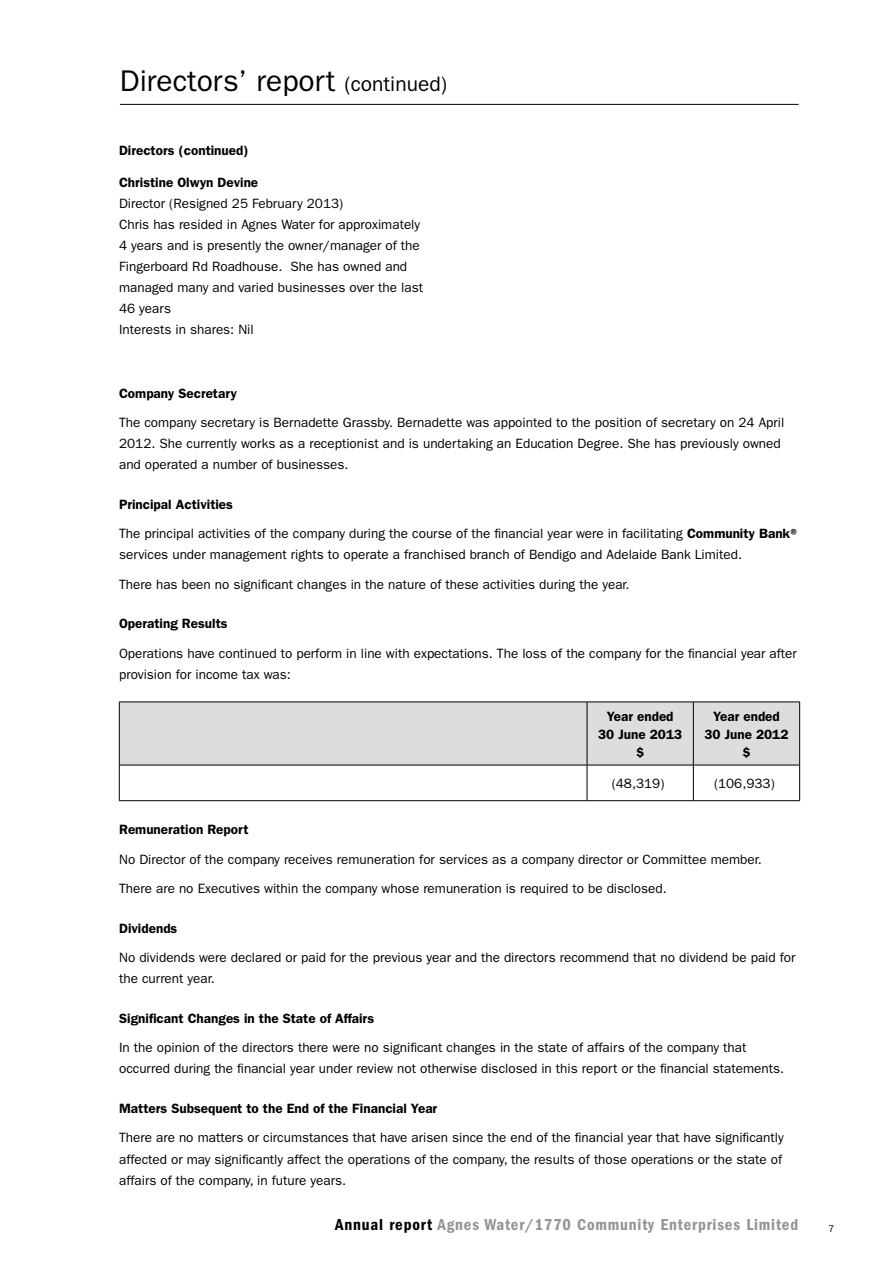
<style>
.page{position:relative;width:893px;height:1263px;background:#fff}
.page>*{position:absolute;margin:0;border:0;box-sizing:border-box;transform-origin:0 0}
.t1{font:30px "Franklin Gothic";color:#000}
.t2{font:600 condensed 16.5px "Franklin Gothic";letter-spacing:.05em;color:#939598}
.t3{font:13.5px/21px "Franklin Gothic";color:#000}
.t4{font:600 13.5px/18px "Franklin Gothic";color:#000;text-align:center}
.t5{font:9.75px "Franklin Gothic";color:#000}
.s1{font-size:21px}
.s2{font-weight:600}
.s3{color:#000}
</style>
<div class="page">
<div style="left:120px;top:703px;width:679px;height:62px;background:#dcddde"></div>
<hr style="left:119px;top:702px;width:468px;height:1px;background:#000">
<hr style="left:119px;top:702px;width:1px;height:63px;background:#000">
<hr style="left:587px;top:702px;width:106px;height:1px;background:#000">
<hr style="left:587px;top:702px;width:1px;height:63px;background:#000">
<hr style="left:693px;top:702px;width:107px;height:1px;background:#000">
<hr style="left:693px;top:702px;width:1px;height:63px;background:#000">
<hr style="left:799px;top:702px;width:1px;height:63px;background:#000">
<hr style="left:119px;top:765px;width:468px;height:1px;background:#000">
<hr style="left:119px;top:765px;width:1px;height:35px;background:#000">
<hr style="left:587px;top:765px;width:106px;height:1px;background:#000">
<hr style="left:587px;top:765px;width:1px;height:35px;background:#000">
<hr style="left:693px;top:765px;width:107px;height:1px;background:#000">
<hr style="left:693px;top:765px;width:1px;height:35px;background:#000">
<hr style="left:799px;top:765px;width:1px;height:35px;background:#000">
<hr style="left:119px;top:800px;width:468px;height:1px;background:#000">
<hr style="left:587px;top:800px;width:106px;height:1px;background:#000">
<hr style="left:693px;top:800px;width:107px;height:1px;background:#000">
<hr style="left:120px;top:104px;width:678px;height:1px;background:#000">
<h1 class="t1" style="left:120px;top:64px;width:329px">Directors’ report <span class="s1">(continued)</span></h1>
<p class="t4" style="left:119px;top:141px;width:131px">Directors (continued)</p>
<p class="t4" style="left:119px;top:174px;width:141px">Christine Olwyn Devine</p>
<p class="t3" style="left:119px;top:193px;width:306px">Director (Resigned 25 February 2013)<br>Chris has resided in Agnes Water for approximately 4 years and is presently the owner/manager of the Fingerboard Rd Roadhouse. She has owned and managed many and varied businesses over the last 46 years<br>Interests in shares: Nil</p>
<p class="t4" style="left:119px;top:384px;width:120px">Company Secretary</p>
<p class="t3" style="left:119px;top:412px;width:667px">The company secretary is Bernadette Grassby. Bernadette was appointed to the position of secretary on 24 April<br>2012. She currently works as a receptionist and is undertaking an Education Degree. She has previously owned and operated a number of businesses.</p>
<p class="t3" style="left:119px;top:489px;width:683px;line-height:29.5px"><span class="s2">Principal Activities<br></span>The principal activities of the company during the course of the financial year were in facilitating <span class="s2">Community Bank®</span></p>
<p class="t3" style="left:119px;top:540px;width:625px;line-height:29.5px">services under management rights to operate a franchised branch of Bendigo and Adelaide Bank Limited.<br>There has been no significant changes in the nature of these activities during the year.</p>
<p class="t4" style="left:119px;top:615px;width:110px">Operating Results</p>
<p class="t3" style="left:119px;top:643px;width:679px">Operations have continued to perform in line with expectations. The loss of the company for the financial year after provision for income tax was:</p>
<p class="t4" style="left:598px;top:707px;width:85px">Year ended<br>30 June 2013 $</p>
<p class="t4" style="left:704px;top:707px;width:85px">Year ended<br>30 June 2012 $</p>
<p class="t3" style="left:612px;top:773px;width:54px">(48,319)</p>
<p class="t3" style="left:714px;top:773px;width:62px">(106,933)</p>
<p class="t4" style="left:119px;top:821px;width:131px">Remuneration Report</p>
<p class="t3" style="left:119px;top:845px;width:644px;line-height:29.5px">No Director of the company receives remuneration for services as a company director or Committee member.<br>There are no Executives within the company whose remuneration is required to be disclosed.</p>
<p class="t4" style="left:119px;top:919px;width:60px">Dividends</p>
<p class="t3" style="left:119px;top:947px;width:678px">No dividends were declared or paid for the previous year and the directors recommend that no dividend be paid for the current year.</p>
<p class="t4" style="left:119px;top:1009px;width:257px">Significant Changes in the State of Affairs</p>
<p class="t3" style="left:119px;top:1037px;width:667px">In the opinion of the directors there were no significant changes in the state of affairs of the company that occurred during the financial year under review not otherwise disclosed in this report or the financial statements.</p>
<p class="t4" style="left:119px;top:1099px;width:320px">Matters Subsequent to the End of the Financial Year</p>
<p class="t3" style="left:119px;top:1127px;width:666px;text-align:justify">There are no matters or circumstances that have arisen since the end of the financial year that have significantly affected or may significantly affect the operations of the company, the results of those operations or the state of affairs of the company, in future years.</p>
<p class="t2" style="left:335px;top:1215px;width:465px"><span class="s3">Annual report</span> Agnes Water/1770 Community Enterprises Limited</p>
<p class="t5" style="left:828px;top:1223px;width:7px">7</p>
</div>
